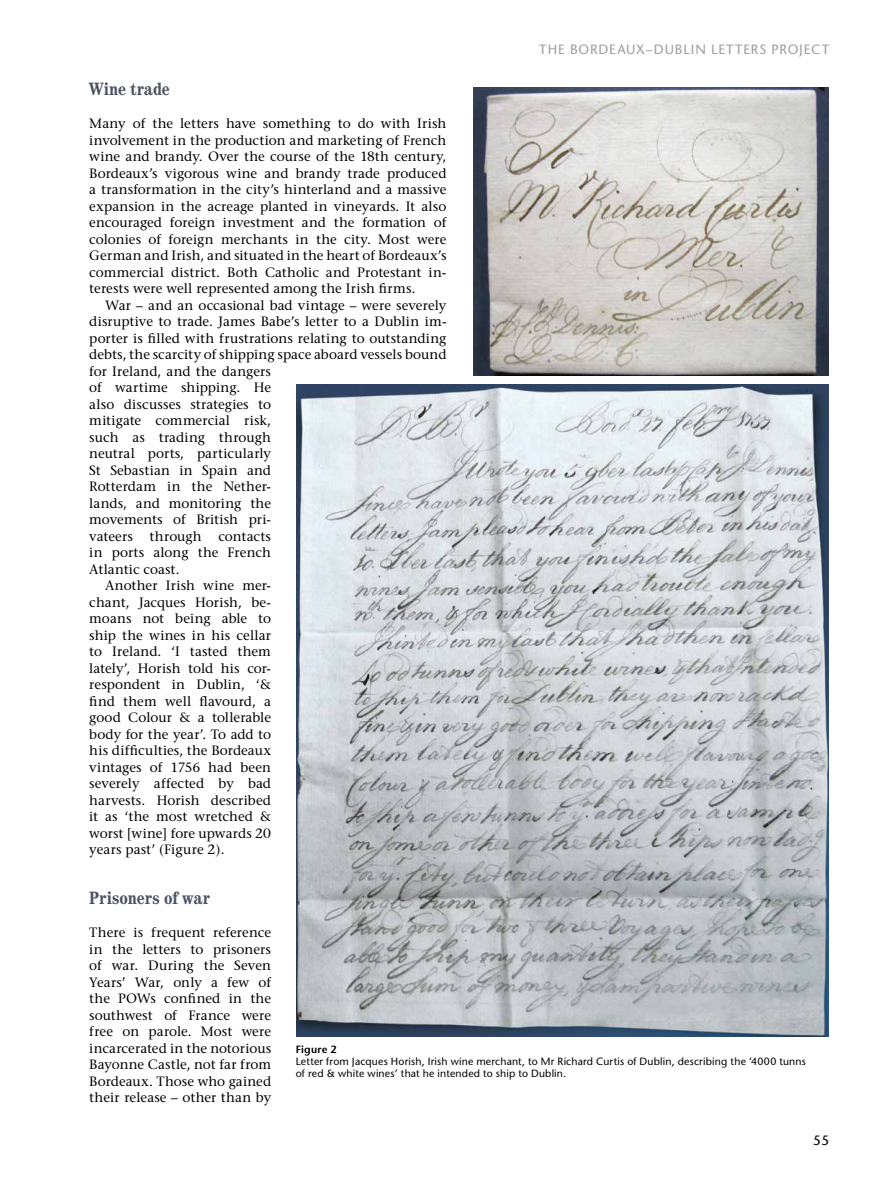
<style>
.page{position:relative;width:893px;height:1191px;background:#fff}
.page>*{position:absolute;margin:0;border:0;box-sizing:border-box;transform-origin:0 0}
.t1{font:700 condensed 18px "Century IT Cby BT";letter-spacing:-.005em;color:#4a5464}
.t2{font:13.5px/16.5px "Stone Serif";letter-spacing:.005em;color:#000;text-align:justify}
.t3{font:13.5px "Stone Sans";letter-spacing:.065em;color:#9d9d9c}
.t4{font:13.5px "Stone Sans";color:#000}
.t5{font:10.5px/12.5px "Stone Sans";letter-spacing:.015em;color:#000}
.t6{font:600 10.5px "Stone Sans";letter-spacing:.02em;color:#000}
</style>
<div class="page">
<img style="left:297px;top:384px;width:531px;height:652px">
<img style="left:473px;top:87px;width:355px;height:289px">
<p class="t3" style="left:539px;top:41px;width:69px">The Bordea</p>
<p class="t3" style="left:626px;top:41px;width:57px">ux–Dublin</p>
<p class="t3" style="left:711px;top:41px;width:9px">lette</p>
<p class="t3" style="left:751px;top:41px;width:57px">rs project</p>
<h1 class="t1" style="left:89px;top:78px;width:82px">Wine trade</h1>
<p class="t2" style="left:89px;top:115px;width:359px">Many of the letters have something to do with Irish involvement in the production and marketing of French wine and brandy. Over the course of the 18th century, Bordeaux’s vigorous wine and brandy trade produced a transformation in the city’s hinterland and a massive expansion in the acreage planted in vineyards. It also encouraged foreign investment and the formation of colonies of foreign merchants in the city. Most were German and Irish, and situated in the heart of Bordeaux’s commercial district. Both Catholic and Protestant in&shy;terests were well represented among the Irish firms.</p>
<p class="t2" style="left:105px;top:297px;width:343px">War – and an occasional bad vintage – were severely</p>
<p class="t2" style="left:89px;top:313px;width:359px">disruptive to trade. James Babe’s letter to a Dublin im-</p>
<p class="t2" style="left:89px;top:330px;width:359px">porter is filled with frustrations relating to outstanding</p>
<p class="t2" style="left:89px;top:346px;width:359px">debts, the scarcity of shipping space aboard vessels bound</p>
<p class="t2" style="left:89px;top:363px;width:183px">for Ireland, and the dangers</p>
<p class="t2" style="left:89px;top:379px;width:183px">of wartime shipping. He</p>
<p class="t2" style="left:89px;top:396px;width:183px">also discusses strategies to</p>
<p class="t2" style="left:89px;top:412px;width:183px">mitigate commercial risk,</p>
<p class="t2" style="left:89px;top:429px;width:183px">such as trading through</p>
<p class="t2" style="left:89px;top:445px;width:183px">neutral ports, particularly</p>
<p class="t2" style="left:89px;top:462px;width:183px">St Sebastian in Spain and</p>
<p class="t2" style="left:89px;top:478px;width:183px">Rotterdam in the Nether-</p>
<p class="t2" style="left:89px;top:495px;width:183px">lands, and monitoring the</p>
<p class="t2" style="left:89px;top:511px;width:183px">movements of British pri-</p>
<p class="t2" style="left:89px;top:528px;width:183px">vateers through contacts</p>
<p class="t2" style="left:89px;top:544px;width:183px">in ports along the French</p>
<p class="t2" style="left:89px;top:561px;width:92px">Atlantic coast.</p>
<p class="t2" style="left:105px;top:577px;width:167px">Another Irish wine mer-</p>
<p class="t2" style="left:89px;top:594px;width:183px">chant, Jacques Horish, be-</p>
<p class="t2" style="left:89px;top:610px;width:183px">moans not being able to</p>
<p class="t2" style="left:89px;top:627px;width:183px">ship the wines in his cellar</p>
<p class="t2" style="left:89px;top:643px;width:183px">to Ireland. ‘I tasted them</p>
<p class="t2" style="left:89px;top:660px;width:183px">lately’, Horish told his cor-</p>
<p class="t2" style="left:89px;top:676px;width:183px">respondent in Dublin, ‘&amp;</p>
<p class="t2" style="left:89px;top:693px;width:183px">find them well flavourd, a</p>
<p class="t2" style="left:89px;top:709px;width:183px">good Colour &amp; a tollerable</p>
<p class="t2" style="left:89px;top:726px;width:183px">body for the year’. To add to</p>
<p class="t2" style="left:89px;top:742px;width:183px">his difficulties, the Bordeaux</p>
<p class="t2" style="left:89px;top:759px;width:183px">vintages of 1756 had been</p>
<p class="t2" style="left:89px;top:775px;width:183px">severely affected by bad</p>
<p class="t2" style="left:89px;top:792px;width:183px">harvests. Horish described</p>
<p class="t2" style="left:89px;top:808px;width:183px">it as ‘the most wretched &amp;</p>
<p class="t2" style="left:89px;top:825px;width:183px">worst [wine] fore upwards 20</p>
<p class="t2" style="left:89px;top:841px;width:137px">years past’ (Figure 2).</p>
<h1 class="t1" style="left:89px;top:886px;width:122px">Prisoners of war</h1>
<p class="t2" style="left:89px;top:924px;width:184px">There is frequent reference in the letters to prisoners of war. During the Seven Years’ War, only a few of the POWs confined in the southwest of France were free on parole. Most were incarcerated in the notorious Bayonne Castle, not far from Bordeaux. Those who gained their release – other than by</p>
<p class="t6" style="left:296px;top:1042px;width:42px">Figure 2</p>
<p class="t5" style="left:296px;top:1055px;width:512px">Letter from Jacques Horish, Irish wine merchant, to Mr Richard Curtis of Dublin, describing the ‘4000 tunns of red &amp; white wines’ that he intended to ship to Dublin.</p>
<p class="t4" style="left:813px;top:1131px;width:17px">55</p>
</div>
